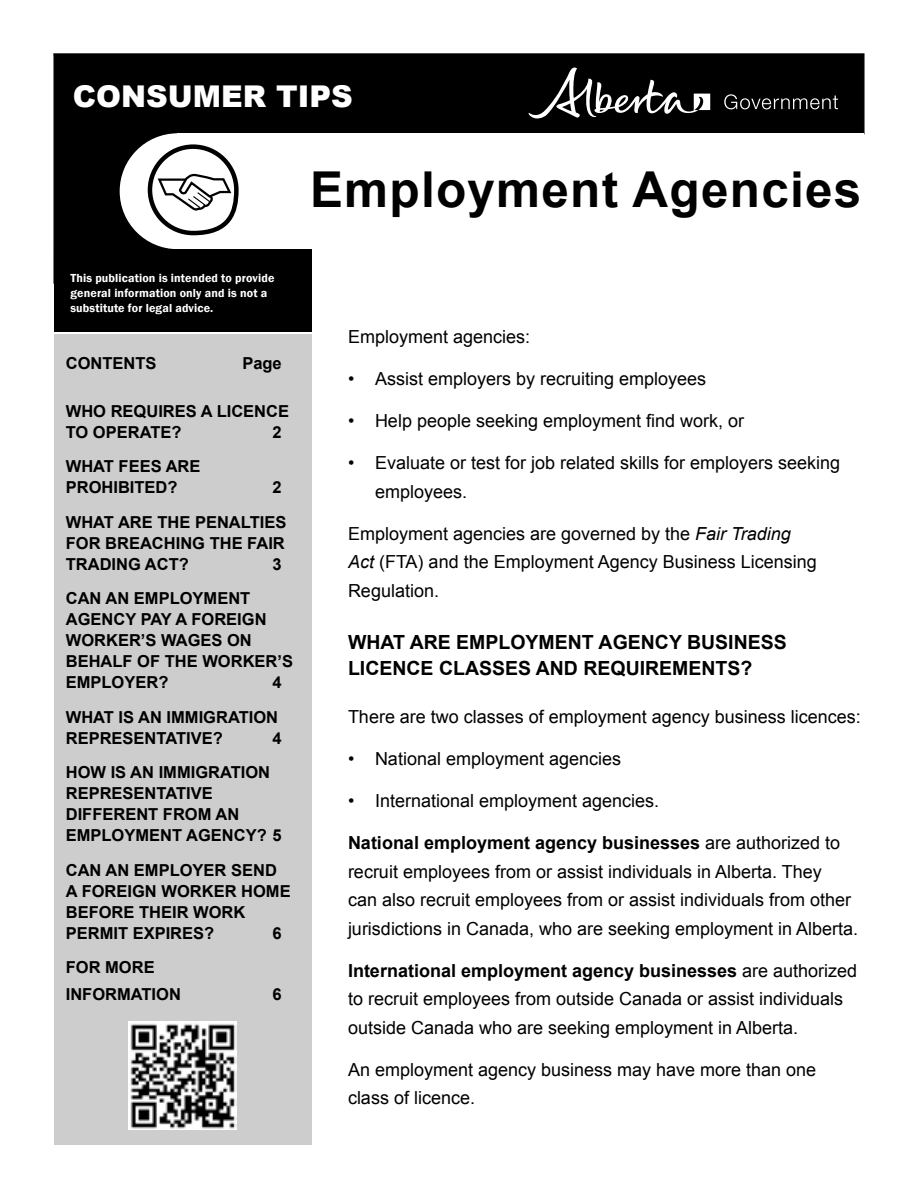
<style>
.page{position:relative;width:918px;height:1188px;background:#fff}
.page>*{position:absolute;margin:0;border:0;box-sizing:border-box;transform-origin:0 0}
.t1{font:700 49.5px "Arial";letter-spacing:.025em;color:#000}
.body{font:900 30px "Arial";color:#fff}
.key_headings{font:700 19.5px/25.5px "Arial";color:#000}
.body-2{font:18px/28.5px "Arial";color:#000}
.Heading{font:700 16.5px/21px "Arial";color:#000}
.key_headings-2{font:700 16.5px "Arial";color:#000}
.t2{font:600 12px/15px "Franklin Gothic";letter-spacing:.01em;color:#fff}
.s1{font-style:italic}
.s2{font-weight:700}
</style>
<div class="page">
<div style="left:54px;top:334px;width:258px;height:810px;background:#cdcdcd"></div>
<svg style="left:53px;top:53px;width:812px;height:231px"></svg>
<div style="left:120px;top:133px;width:116px;height:116px;background:#fff;border-radius:50%"></div>
<div style="left:178px;top:133px;width:686px;height:116px;background:#fff"></div>
<div style="left:54px;top:249px;width:257px;height:83px;background:#000"></div>
<img style="left:128px;top:1021px;width:108px;height:108px">
<div style="left:148px;top:144px;width:91px;height:91px;border:4px solid #000;border-radius:50%"></div>
<svg style="left:156px;top:174px;width:77px;height:37px"></svg>
<svg style="left:724px;top:94px;width:114px;height:15px;background:#343434"></svg>
<svg style="left:529px;top:68px;width:181px;height:50px"></svg>
<p class="body" style="left:73px;top:74px;width:281px">CONSUMER TIPS</p>
<p class="t1" style="left:310px;top:156px;width:553px">Employment Agencies</p>
<p class="t2" style="left:70px;top:271px;width:205px">This publication is intended to provide general information only and is not a substitute for legal advice.</p>
<p class="key_headings-2" style="left:66px;top:352px;width:92px">CONTENTS</p>
<p class="key_headings-2" style="left:242px;top:352px;width:41px">Page</p>
<p class="Heading" style="left:66px;top:401px;width:225px">WHO REQUIRES A LICENCE<br>TO OPERATE?</p>
<p class="Heading" style="left:273px;top:422px;width:11px">2</p>
<p class="Heading" style="left:66px;top:456px;width:136px">WHAT FEES ARE<br>PROHIBITED?</p>
<p class="Heading" style="left:273px;top:477px;width:11px">2</p>
<p class="Heading" style="left:66px;top:512px;width:222px;text-align:justify">WHAT ARE THE PENALTIES FOR BREACHING THE FAIR TRADING ACT?</p>
<p class="Heading" style="left:273px;top:554px;width:11px">3</p>
<p class="Heading" style="left:66px;top:588px;width:229px">CAN AN EMPLOYMENT<br>AGENCY PAY A FOREIGN<br>WORKER’S WAGES ON<br>BEHALF OF THE WORKER’S<br>EMPLOYER?</p>
<p class="Heading" style="left:273px;top:672px;width:11px">4</p>
<p class="Heading" style="left:66px;top:707px;width:214px">WHAT IS AN IMMIGRATION<br>REPRESENTATIVE?</p>
<p class="Heading" style="left:273px;top:728px;width:11px">4</p>
<p class="Heading" style="left:66px;top:762px;width:218px">HOW IS AN IMMIGRATION<br>REPRESENTATIVE<br>DIFFERENT FROM AN<br>EMPLOYMENT AGENCY? 5</p>
<p class="Heading" style="left:66px;top:860px;width:226px">CAN AN EMPLOYER SEND<br>A FOREIGN WORKER HOME<br>BEFORE THEIR WORK<br>PERMIT EXPIRES?</p>
<p class="Heading" style="left:273px;top:923px;width:11px">6</p>
<p class="Heading" style="left:66px;top:954px;width:117px;line-height:27px">FOR MORE<br>INFORMATION</p>
<p class="Heading" style="left:273px;top:984px;width:11px">6</p>
<p class="body-2" style="left:348px;top:323px;width:184px">Employment agencies:</p>
<p class="body-2" style="left:348px;top:365px;width:360px">• Assist employers by recruiting employees</p>
<p class="body-2" style="left:348px;top:407px;width:398px">• Help people seeking employment find work, or</p>
<p class="body-2" style="left:375px;top:449px;width:467px;text-indent:-27px">• Evaluate or test for job related skills for employers seeking employees.</p>
<p class="body-2" style="left:348px;top:519px;width:470px">Employment agencies are governed by the <span class="s1">Fair Trading<br>Act</span> (FTA) and the Employment Agency Business Licensing<br>Regulation.</p>
<p class="key_headings" style="left:348px;top:630px;width:440px">WHAT ARE EMPLOYMENT AGENCY BUSINESS<br>LICENCE CLASSES AND REQUIREMENTS?</p>
<p class="body-2" style="left:348px;top:703px;width:514px">There are two classes of employment agency business licences:</p>
<p class="body-2" style="left:348px;top:745px;width:275px">• National employment agencies</p>
<p class="body-2" style="left:348px;top:787px;width:313px">• International employment agencies.</p>
<p class="body-2" style="left:348px;top:829px;width:512px"><span class="s2">National employment agency businesses</span> are authorized to recruit employees from or assist individuals in Alberta. They<br>can also recruit employees from or assist individuals from other jurisdictions in Canada, who are seeking employment in Alberta.</p>
<p class="body-2" style="left:348px;top:956px;width:511px"><span class="s2">International employment agency businesses</span> are authorized to recruit employees from outside Canada or assist individuals outside Canada who are seeking employment in Alberta.</p>
<p class="body-2" style="left:348px;top:1055px;width:470px">An employment agency business may have more than one class of licence.</p>
</div>
